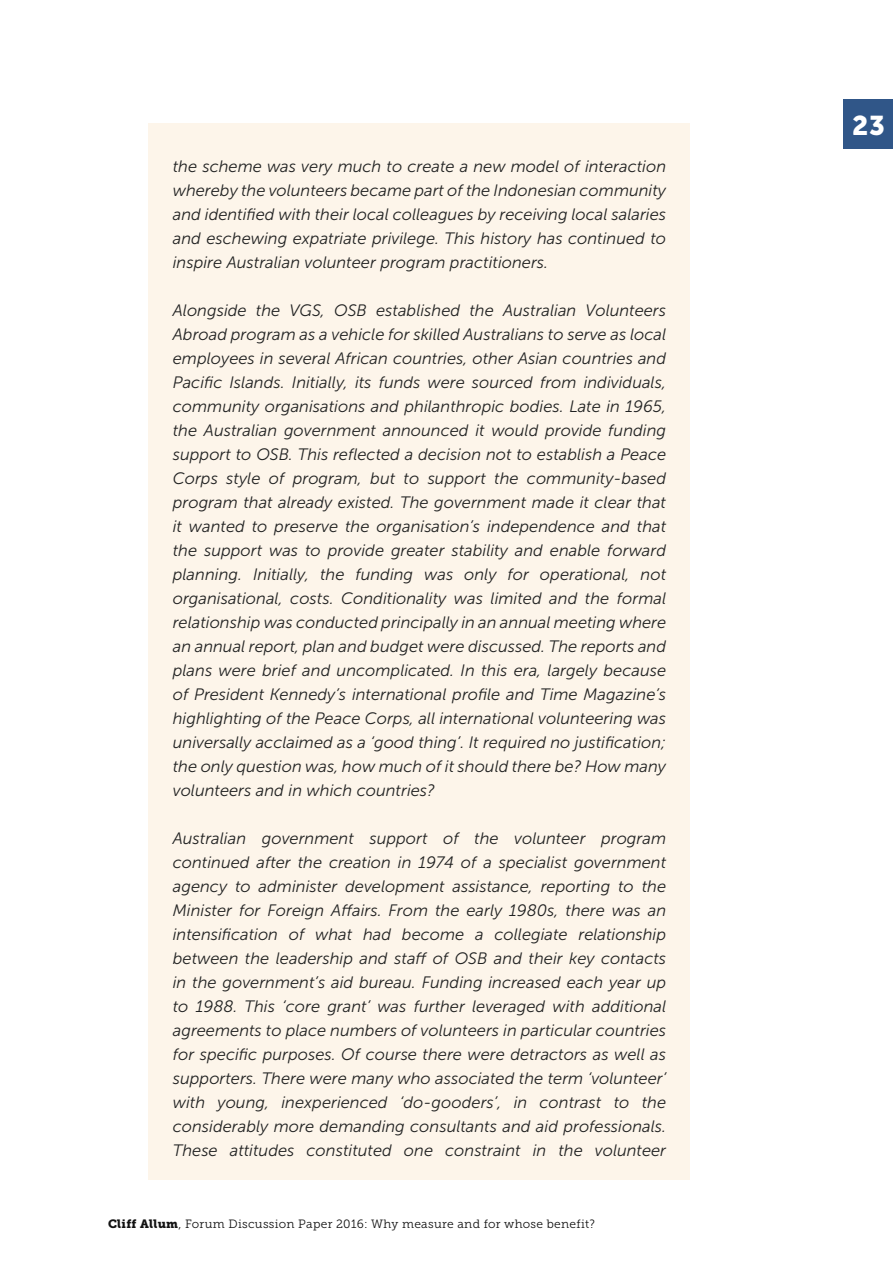
<style>
.page{position:relative;width:893px;height:1263px;background:#fff}
.page>*{position:absolute;margin:0;border:0;box-sizing:border-box;transform-origin:0 0}
.t1{font:27px "Museo Sans 900";color:#fff}
.t2{font:italic 16.5px/24px "Museo Sans 300";color:#212222;text-align:justify}
.t3{font:12px "Museo Slab 300";letter-spacing:.025em;color:#121212}
.s1{font-family:"Museo Slab 900"}
</style>
<div class="page">
<div style="left:844px;top:100px;width:49px;height:49px;background:#305688"></div>
<div style="left:149px;top:124px;width:541px;height:1056px;background:#fdf5ea"></div>
<p class="t2" style="left:173px;top:154px;width:495px">the scheme was very much to create a new model of interaction whereby the volunteers became part of the Indonesian community and identified with their local colleagues by receiving local salaries and eschewing expatriate privilege. This history has continued to inspire Australian volunteer program practitioners.</p>
<p class="t2" style="left:173px;top:298px;width:495px">Alongside the VGS, OSB established the Australian Volunteers Abroad program as a vehicle for skilled Australians to serve as local employees in several African countries, other Asian countries and Pacific Islands. Initially, its funds were sourced from individuals, community organisations and philanthropic bodies. Late in 1965, the Australian government announced it would provide funding support to OSB. This reflected a decision not to establish a Peace Corps style of program, but to support the community-based program that already existed. The government made it clear that it wanted to preserve the organisation’s independence and that the support was to provide greater stability and enable forward planning. Initially, the funding was only for operational, not organisational, costs. Conditionality was limited and the formal relationship was conducted principally in an annual meeting where an annual report, plan and budget were discussed. The reports and plans were brief and uncomplicated. In this era, largely because of President Kennedy’s international profile and Time Magazine’s highlighting of the Peace Corps, all international volunteering was universally acclaimed as a ‘good thing’. It required no justification; the only question was, how much of it should there be? How many volunteers and in which countries?</p>
<p class="t2" style="left:173px;top:826px;width:495px">Australian government support of the volunteer program continued after the creation in 1974 of a specialist government agency to administer development assistance, reporting to the Minister for Foreign Affairs. From the early 1980s, there was an intensification of what had become a collegiate relationship between the leadership and staff of OSB and their key contacts in the government’s aid bureau. Funding increased each year up to 1988. This ‘core grant’ was further leveraged with additional agreements to place numbers of volunteers in particular countries for specific purposes. Of course there were detractors as well as supporters. There were many who associated the term ‘volunteer’ with young, inexperienced ‘do-gooders’, in contrast to the considerably more demanding consultants and aid professionals.<br>These attitudes constituted one constraint in the volunteer</p>
<p class="t3" style="left:108px;top:1218px;width:488px"><span class="s1">Cliff Allum</span>, Forum Discussion Paper 2016: Why measure and for whose benefit?</p>
<h1 class="t1" style="left:852px;top:110px;width:34px">23</h1>
</div>
